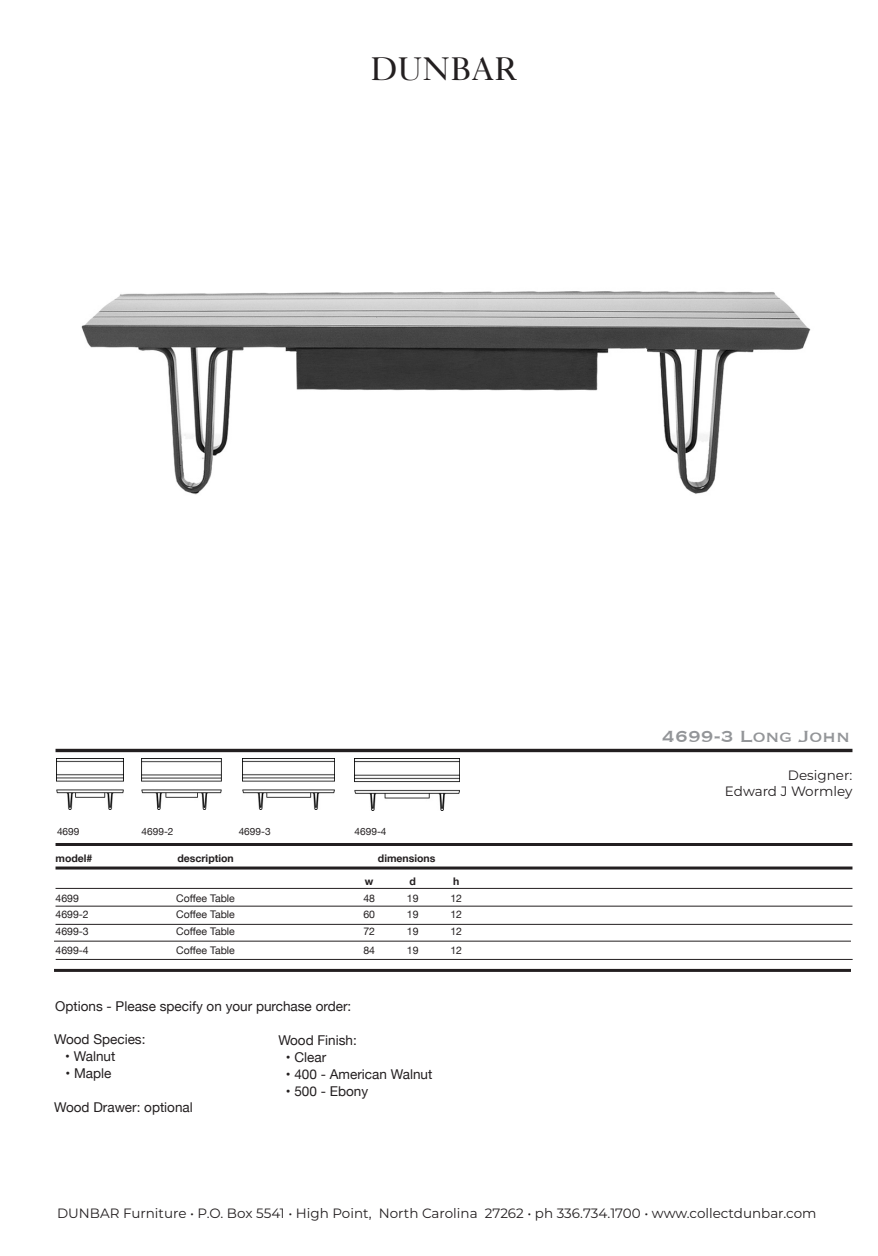
<style>
.page{position:relative;width:878px;height:1256px;background:#fff}
.page>*{position:absolute;margin:0;border:0;box-sizing:border-box;transform-origin:0 0}
.t1{font:32.7px "Caslon 540 LT Std";color:#231f20}
.t2{font:21px "Copperplate";color:#939598}
.t3{font:13.5px "Helvetica Neue";color:#231f20}
.t4{font:13.5px/16.2px "Montserrat";color:#231f20;text-align:right}
.t5{font:10.5px "Helvetica Neue";color:#231f20}
.t6{font:700 10.5px "Helvetica Neue";color:#231f20}
.t7{font:10.05px "Helvetica Neue";color:#231f20}
</style>
<div class="page">
<hr style="left:56px;top:749px;width:796px;height:3px;background:#231f20">
<hr style="left:56px;top:843px;width:796px;height:3px;background:#231f20">
<hr style="left:56px;top:866px;width:796px;height:3px;background:#231f20">
<hr style="left:56px;top:888px;width:796px;height:1px;background:#231f20">
<hr style="left:54px;top:969px;width:796px;height:3px;background:#231f20">
<hr style="left:56px;top:905px;width:796px;height:1px;background:#231f20">
<hr style="left:56px;top:924px;width:796px;height:1px;background:#231f20">
<hr style="left:54px;top:940px;width:796px;height:1px;background:#231f20">
<hr style="left:56px;top:959px;width:796px;height:1px;background:#231f20">
<img style="left:57px;top:758px;width:66px;height:51px">
<img style="left:142px;top:758px;width:80px;height:51px">
<img style="left:242px;top:758px;width:92px;height:51px">
<img style="left:354px;top:759px;width:105px;height:51px">
<img style="left:81px;top:291px;width:730px;height:204px">
<h1 class="t1" style="left:370px;top:49px;width:149px">DUNBAR</h1>
<p class="t7" style="left:57px;top:824px;width:24px">4699</p>
<p class="t7" style="left:142px;top:824px;width:33px">4699-2</p>
<p class="t7" style="left:239px;top:824px;width:33px">4699-3</p>
<p class="t7" style="left:354px;top:824px;width:33px">4699-4</p>
<p class="t6" style="left:56px;top:849px;width:38px">model#</p>
<p class="t6" style="left:177px;top:849px;width:58px">description</p>
<p class="t6" style="left:378px;top:849px;width:59px">dimensions</p>
<p class="t6" style="left:365px;top:873px;width:10px">w</p>
<p class="t6" style="left:409px;top:873px;width:8px">d</p>
<p class="t6" style="left:453px;top:873px;width:8px">h</p>
<p class="t5" style="left:56px;top:890px;width:25px">4699</p>
<p class="t5" style="left:176px;top:890px;width:60px">Coffee Table</p>
<p class="t5" style="left:363px;top:890px;width:13px">48</p>
<p class="t5" style="left:407px;top:890px;width:13px">19</p>
<p class="t5" style="left:450px;top:890px;width:13px">12</p>
<p class="t5" style="left:56px;top:907px;width:35px">4699-2</p>
<p class="t5" style="left:176px;top:907px;width:60px">Coffee Table</p>
<p class="t5" style="left:363px;top:907px;width:13px">60</p>
<p class="t5" style="left:407px;top:907px;width:13px">19</p>
<p class="t5" style="left:450px;top:907px;width:13px">12</p>
<p class="t5" style="left:56px;top:923px;width:35px">4699-3</p>
<p class="t5" style="left:176px;top:923px;width:60px">Coffee Table</p>
<p class="t5" style="left:363px;top:923px;width:13px">72</p>
<p class="t5" style="left:407px;top:923px;width:13px">19</p>
<p class="t5" style="left:450px;top:923px;width:13px">12</p>
<p class="t5" style="left:56px;top:942px;width:35px">4699-4</p>
<p class="t5" style="left:176px;top:942px;width:60px">Coffee Table</p>
<p class="t5" style="left:363px;top:942px;width:13px">84</p>
<p class="t5" style="left:407px;top:942px;width:13px">19</p>
<p class="t5" style="left:450px;top:942px;width:13px">12</p>
<p class="t3" style="left:55px;top:996px;width:297px">Options - Please specify on your purchase order:</p>
<p class="t3" style="left:278px;top:1030px;width:80px">Wood Finish:</p>
<p class="t3" style="left:286px;top:1047px;width:42px">• Clear</p>
<p class="t3" style="left:286px;top:1064px;width:148px">• 400 - American Walnut</p>
<p class="t3" style="left:286px;top:1081px;width:84px">• 500 - Ebony</p>
<p class="t3" style="left:54px;top:1029px;width:93px">Wood Species:</p>
<p class="t3" style="left:65px;top:1046px;width:52px">• Walnut</p>
<p class="t3" style="left:66px;top:1063px;width:47px">• Maple</p>
<p class="t3" style="left:54px;top:1097px;width:140px">Wood Drawer: optional</p>
<p class="t2" style="left:662px;top:722px;width:189px">4699-3 Long John</p>
<p class="t4" style="left:725px;top:766px;width:129px">Designer:<br>Edward J Wormley</p>
<p class="t4" style="left:57px;top:1204px;width:761px">DUNBAR Furniture • P.O. Box 5541 • High Point, North Carolina 27262 • ph 336.734.1700 • www.collectdunbar.com</p>
</div>
